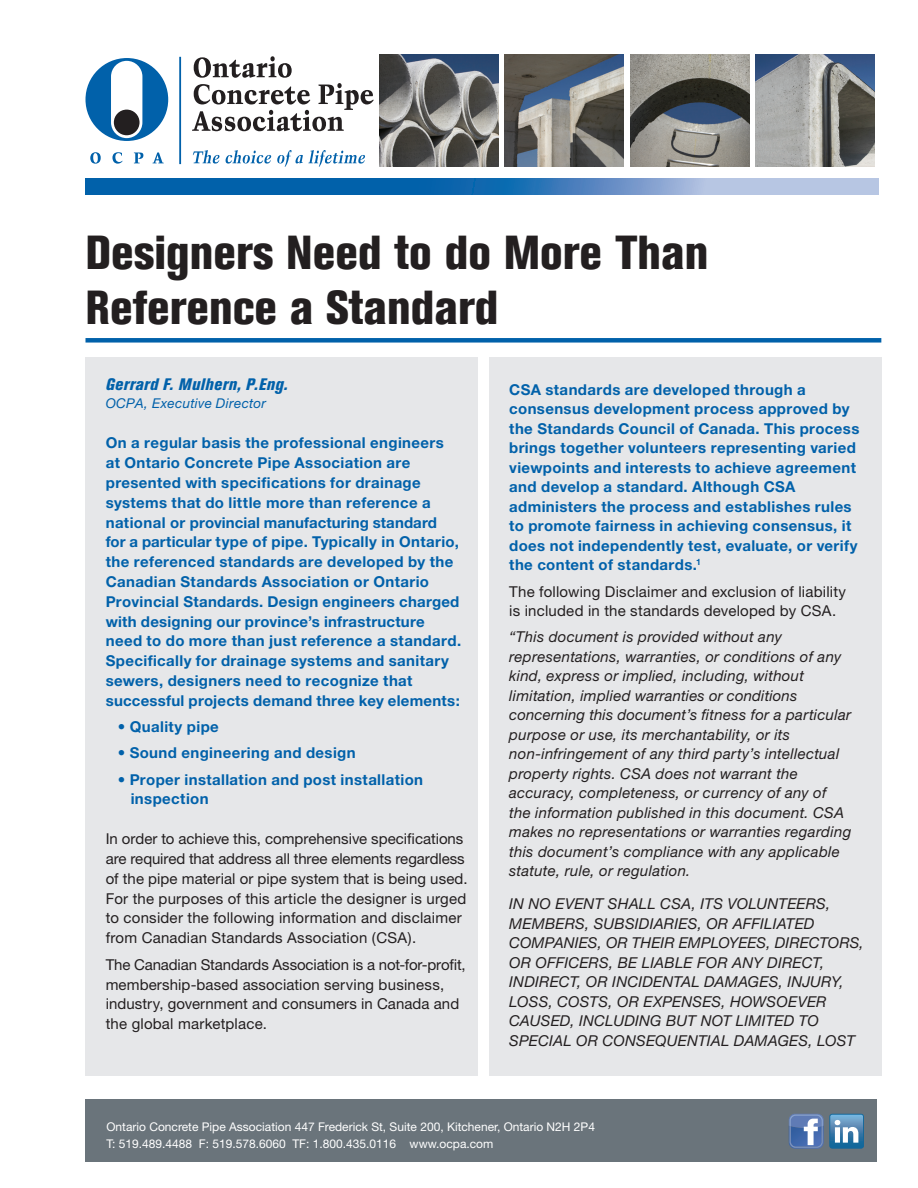
<style>
.page{position:relative;width:918px;height:1188px;background:#fff}
.page>*{position:absolute;margin:0;border:0;box-sizing:border-box;transform-origin:0 0}
.t1{font:800 condensed 47.25px/55.5px "Akzidenz Grotesk BE";color:#231f20}
.t2{font:italic 800 condensed 16.5px "Akzidenz Grotesk BE";letter-spacing:.025em;color:#0161aa}
.t3{font:700 15px/19.8px "Helvetica Neue";letter-spacing:.025em;color:#0161aa}
.t4{font:italic 15px/19.5px "Helvetica Neue";letter-spacing:.015em;color:#231f20}
.t5{font:15px/19.8px "Helvetica Neue";letter-spacing:.01em;color:#231f20}
.t6{font:italic 13.5px "Helvetica Neue";letter-spacing:.02em;color:#0161aa}
.t7{font:12px/16.8px "Helvetica Neue";color:#fff}
</style>
<div class="page">
<div style="left:86px;top:1100px;width:792px;height:62px;background:#6a747b"></div>
<div style="left:489px;top:357px;width:392px;height:719px;background:#e6e7e9"></div>
<div style="left:86px;top:357px;width:392px;height:719px;background:#e6e7e9"></div>
<svg style="left:789px;top:1114px;width:75px;height:35px;background:#6f93ba"></svg>
<div style="left:86px;top:338px;width:795px;height:5px;background:#0161aa"></div>
<svg style="left:192px;top:56px;width:182px;height:75px"></svg>
<svg style="left:193px;top:150px;width:26px;height:14px"></svg>
<svg style="left:226px;top:150px;width:45px;height:14px"></svg>
<svg style="left:277px;top:150px;width:88px;height:17px"></svg>
<hr style="left:179px;top:57px;width:2px;height:107px;background:#0161aa">
<svg style="left:90px;top:152px;width:74px;height:12px"></svg>
<div style="left:86px;top:58px;width:82px;height:83px;background:#0161aa;border-radius:50%"></div>
<svg style="left:111px;top:61px;width:31px;height:77px;background:#e2ecf4"></svg>
<div style="left:114px;top:110px;width:26px;height:25px;background:#231f20;border-radius:50%"></div>
<img style="left:379px;top:54px;width:119px;height:112px">
<img style="left:756px;top:54px;width:119px;height:112px">
<img style="left:630px;top:54px;width:119px;height:112px">
<img style="left:505px;top:54px;width:119px;height:112px">
<svg style="left:86px;top:179px;width:793px;height:16px;background:#4183bd"></svg>
<h1 class="t1" style="left:86px;top:225px;width:625px">Designers Need to do More Than<br>Reference a Standard</h1>
<p class="t2" style="left:106px;top:375px;width:184px">Gerrard F. Mulhern, P.Eng.</p>
<p class="t6" style="left:106px;top:396px;width:162px">OCPA, Executive Director</p>
<p class="t3" style="left:106px;top:433px;width:357px">On a regular basis the professional engineers at Ontario Concrete Pipe Association are presented with specifications for drainage systems that do little more than reference a national or provincial manufacturing standard<br>for a particular type of pipe. Typically in Ontario, the referenced standards are developed by the Canadian Standards Association or Ontario Provincial Standards. Design engineers charged with designing our province’s infrastructure need to do more than just reference a standard.<br>Specifically for drainage systems and sanitary sewers, designers need to recognize that successful projects demand three key elements:</p>
<p class="t3" style="left:118px;top:717px;width:103px">• Quality pipe</p>
<p class="t3" style="left:118px;top:743px;width:239px">• Sound engineering and design</p>
<p class="t3" style="left:131px;top:769px;width:294px;text-indent:-13px">• Proper installation and post installation inspection</p>
<p class="t5" style="left:106px;top:829px;width:363px">In order to achieve this, comprehensive specifications are required that address all three elements regardless of the pipe material or pipe system that is being used.<br>For the purposes of this article the designer is urged to consider the following information and disclaimer from Canadian Standards Association (CSA).</p>
<p class="t5" style="left:106px;top:954px;width:361px">The Canadian Standards Association is a not-for-profit, membership-based association serving business, industry, government and consumers in Canada and the global marketplace.</p>
<p class="t3" style="left:509px;top:380px;width:352px">CSA standards are developed through a consensus development process approved by the Standards Council of Canada. This process brings together volunteers representing varied viewpoints and interests to achieve agreement and develop a standard. Although CSA administers the process and establishes rules to promote fairness in achieving consensus, it does not independently test, evaluate, or verify the content of standards.<sup>1</sup></p>
<p class="t5" style="left:509px;top:581px;width:338px">The following Disclaimer and exclusion of liability is included in the standards developed by CSA.</p>
<p class="t4" style="left:509px;top:627px;width:344px">“This document is provided without any representations, warranties, or conditions of any kind, express or implied, including, without limitation, implied warranties or conditions concerning this document’s fitness for a particular purpose or use, its merchantability, or its non-infringement of any third party’s intellectual property rights. CSA does not warrant the accuracy, completeness, or currency of any of the information published in this document. CSA makes no representations or warranties regarding this document’s compliance with any applicable statute, rule, or regulation.</p>
<p class="t4" style="left:509px;top:894px;width:356px">IN NO EVENT SHALL CSA, ITS VOLUNTEERS, MEMBERS, SUBSIDIARIES, OR AFFILIATED COMPANIES, OR THEIR EMPLOYEES, DIRECTORS, OR OFFICERS, BE LIABLE FOR ANY DIRECT, INDIRECT, OR INCIDENTAL DAMAGES, INJURY, LOSS, COSTS, OR EXPENSES, HOWSOEVER CAUSED, INCLUDING BUT NOT LIMITED TO SPECIAL OR CONSEQUENTIAL DAMAGES, LOST</p>
<p class="t7" style="left:106px;top:1119px;width:490px">Ontario Concrete Pipe Association 447 Frederick St, Suite 200, Kitchener, Ontario N2H 2P4<br>T: 519.489.4488 F: 519.578.6060 TF: 1.800.435.0116 www.ocpa.com</p>
</div>
